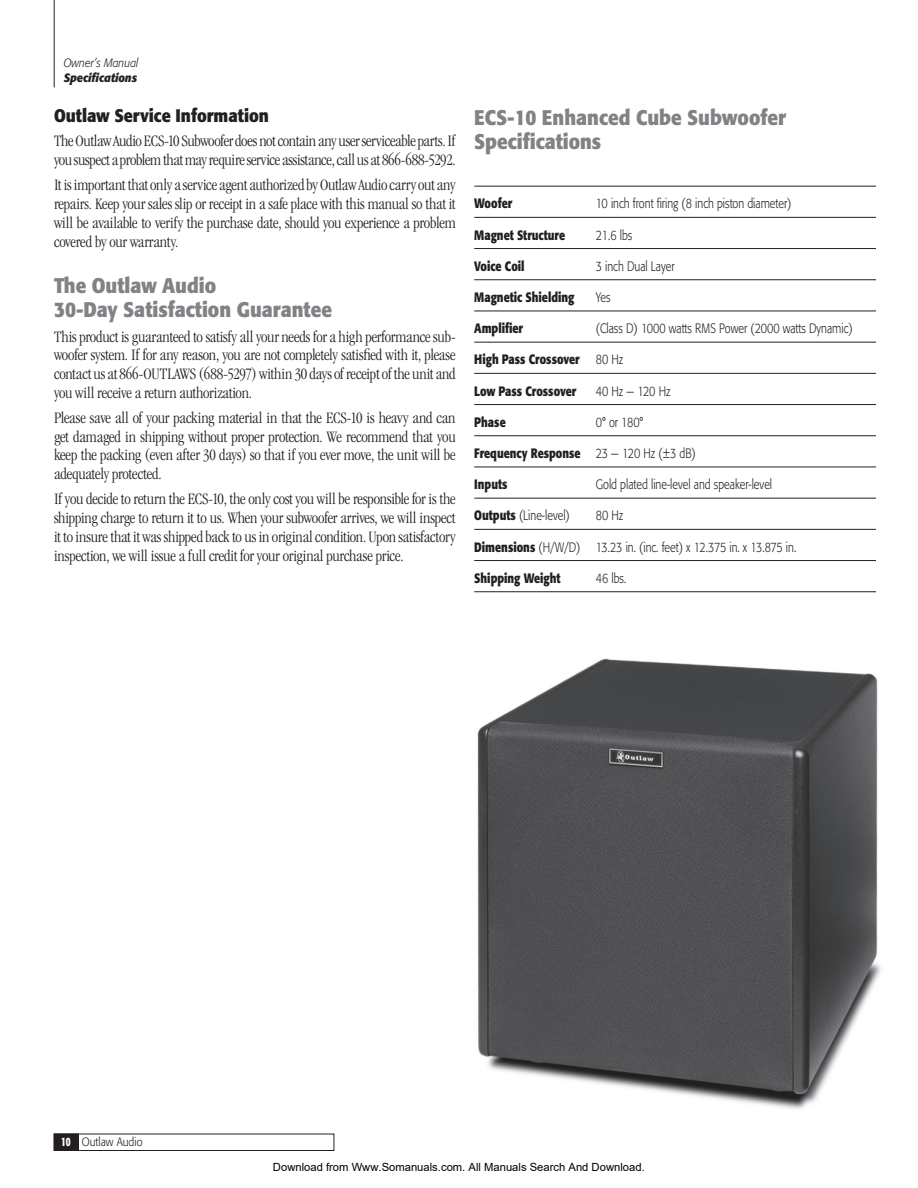
<style>
.page{position:relative;width:918px;height:1188px;background:#fff}
.page>*{position:absolute;margin:0;border:0;box-sizing:border-box;transform-origin:0 0}
.t1{font:700 21px/24px "Formata";color:#808285;scale:.9 1}
.t2{font:700 18px "Formata";color:#231f20;scale:.9 1}
.t3{font:300 condensed 16.5px/18.8px "Garamond";letter-spacing:-.015em;color:#231f20;text-align:justify}
.t4{font:300 13.5px "Formata";color:#231f20;scale:.8 1}
.t5{font:700 13.5px "Formata";color:#231f20;scale:.8 1}
.t6{font:italic 700 12px "Formata";color:#231f20;scale:.9 1}
.t7{font:300 12px "Formata";color:#231f20;scale:.9 1}
.t8{font:italic 300 12px "Formata";color:#231f20;scale:.9 1}
.t9{font:11.25px "Arial";color:#000}
.s1{font-weight:300}
.s2{font-weight:700}
.s3{font-weight:700;color:#fff}
</style>
<div class="page">
<div style="left:54px;top:1134px;width:280px;height:17px;border:1px solid #231f20"></div>
<div style="left:54px;top:1134px;width:24px;height:16px;background:#231f20"></div>
<div style="left:54px;top:1134px;width:24px;height:17px;border:1px solid #231f20"></div>
<hr style="left:54px;top:0;width:1px;height:87px;background:#231f20">
<hr style="left:474px;top:186px;width:402px;height:1px;background:#231f20">
<hr style="left:474px;top:217px;width:402px;height:1px;background:#231f20">
<hr style="left:474px;top:248px;width:402px;height:1px;background:#231f20">
<hr style="left:474px;top:279px;width:402px;height:1px;background:#231f20">
<hr style="left:474px;top:311px;width:402px;height:1px;background:#231f20">
<hr style="left:474px;top:342px;width:402px;height:1px;background:#231f20">
<hr style="left:474px;top:373px;width:402px;height:1px;background:#231f20">
<hr style="left:474px;top:404px;width:402px;height:1px;background:#231f20">
<hr style="left:474px;top:435px;width:402px;height:1px;background:#231f20">
<hr style="left:474px;top:467px;width:402px;height:1px;background:#231f20">
<hr style="left:474px;top:498px;width:402px;height:1px;background:#231f20">
<hr style="left:474px;top:529px;width:402px;height:1px;background:#231f20">
<hr style="left:474px;top:560px;width:402px;height:1px;background:#231f20">
<hr style="left:474px;top:591px;width:402px;height:1px;background:#231f20">
<img style="left:477px;top:658px;width:404px;height:451px">
<p class="t8" style="left:64px;top:56px;width:85px">Owner’s Manual</p>
<p class="t6" style="left:64px;top:70px;width:83px">Specifications</p>
<p class="t2" style="left:54px;top:105px;width:240px">Outlaw Service Information</p>
<p class="t3" style="left:54px;top:132px;width:403px">The Outlaw Audio ECS-10 Subwoofer does not contain any user serviceable parts. If you suspect a problem that may require service assistance, call us at 866-688-5292.</p>
<p class="t3" style="left:54px;top:176px;width:403px">It is important that only a service agent authorized by Outlaw Audio carry out any repairs. Keep your sales slip or receipt in a safe place with this manual so that it will be available to verify the purchase date, should you experience a problem covered by our warranty.</p>
<p class="t1" style="left:54px;top:274px;width:310px">The Outlaw Audio<br>30-Day Satisfaction Guarantee</p>
<p class="t3" style="left:54px;top:327px;width:403px">This product is guaranteed to satisfy all your needs for a high performance sub&shy;woofer system. If for any reason, you are not completely satisfied with it, please contact us at 866-OUTLAWS (688-5297) within 30 days of receipt of the unit and you will receive a return authorization.</p>
<p class="t3" style="left:54px;top:408px;width:403px">Please save all of your packing material in that the ECS-10 is heavy and can get damaged in shipping without proper protection. We recommend that you keep the packing (even after 30 days) so that if you ever move, the unit will be adequately protected.</p>
<p class="t3" style="left:54px;top:490px;width:403px">If you decide to return the ECS-10, the only cost you will be responsible for is the shipping charge to return it to us. When your subwoofer arrives, we will inspect it to insure that it was shipped back to us in original condition. Upon satisfactory inspection, we will issue a full credit for your original purchase price.</p>
<p class="t1" style="left:474px;top:105px;width:348px">ECS-10 Enhanced Cube Subwoofer<br>Specifications</p>
<p class="t5" style="left:474px;top:195px;width:49px">Woofer</p>
<p class="t4" style="left:596px;top:196px;width:246px">10 inch front firing (8 inch piston diameter)</p>
<p class="t5" style="left:474px;top:226px;width:115px">Magnet Structure</p>
<p class="t4" style="left:596px;top:227px;width:47px">21.6 lbs</p>
<p class="t5" style="left:474px;top:258px;width:65px">Voice Coil</p>
<p class="t4" style="left:596px;top:258px;width:100px">3 inch Dual Layer</p>
<p class="t5" style="left:474px;top:289px;width:127px">Magnetic Shielding</p>
<p class="t4" style="left:596px;top:289px;width:20px">Yes</p>
<p class="t5" style="left:474px;top:320px;width:63px">Amplifier</p>
<p class="t4" style="left:596px;top:320px;width:323px">(Class D) 1000 watts RMS Power (2000 watts Dynamic)</p>
<p class="t5" style="left:474px;top:351px;width:188px">High Pass Crossover <span class="s1">80 Hz</span></p>
<p class="t5" style="left:474px;top:382px;width:129px">Low Pass Crossover</p>
<p class="t4" style="left:596px;top:383px;width:95px">40 Hz — 120 Hz</p>
<p class="t5" style="left:474px;top:413px;width:41px">Phase</p>
<p class="t4" style="left:596px;top:414px;width:61px">0° or 180°</p>
<p class="t5" style="left:474px;top:445px;width:279px">Frequency Response <span class="s1">23 — 120 Hz (±3 dB)</span></p>
<p class="t5" style="left:474px;top:476px;width:43px">Inputs</p>
<p class="t4" style="left:596px;top:476px;width:222px">Gold plated line-level and speaker-level</p>
<p class="t4" style="left:474px;top:508px;width:121px"><span class="s2">Outputs</span> (Line-level)</p>
<p class="t4" style="left:596px;top:508px;width:36px">80 Hz</p>
<p class="t4" style="left:474px;top:539px;width:404px"><span class="s2">Dimensions</span> (H/W/D) 13.23 in. (inc. feet) x 12.375 in. x 13.875 in.</p>
<p class="t5" style="left:474px;top:569px;width:110px">Shipping Weight</p>
<p class="t4" style="left:596px;top:570px;width:40px">46 lbs.</p>
<p class="t7" style="left:61px;top:1135px;width:92px"><span class="s3">10</span> Outlaw Audio</p>
<p class="t9" style="left:273px;top:1160px;width:373px">Download from Www.Somanuals.com. All Manuals Search And Download.</p>
</div>
